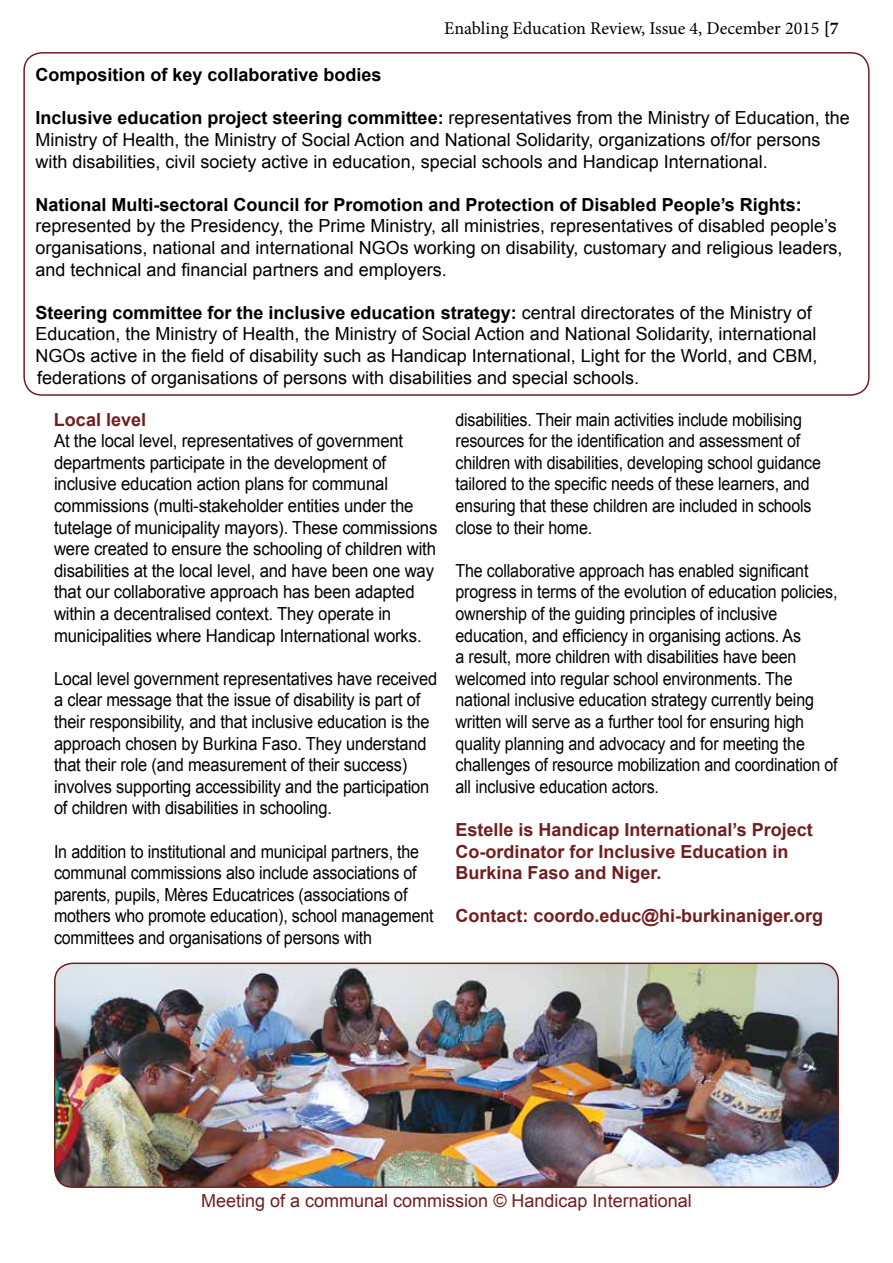
<style>
.page{position:relative;width:893px;height:1263px;background:#fff}
.page>*{position:absolute;margin:0;border:0;box-sizing:border-box;transform-origin:0 0}
.t1{font:18px/21.6px "Arial";letter-spacing:-.01em;color:#000;scale:.89 1}
.t2{font:18px/21.6px "Arial";letter-spacing:-.01em;color:#000}
.t3{font:18px/21.6px "Arial";letter-spacing:-.01em;color:#000;scale:.93 1}
.t4{font:18px/21.6px "Arial";letter-spacing:-.01em;color:#000;scale:.91 1}
.t5{font:700 18px/21.6px "Arial";color:#701e20}
.t6{font:700 18px "Arial";color:#000}
.t7{font:18px "Arial";color:#701e20}
.t8{font:18px "Minion Pro";color:#000}
.s1{font-weight:700}
</style>
<div class="page">
<div style="left:23px;top:52px;width:847px;height:344px;border:2px solid #701e20;border-radius:18px"></div>
<img style="left:55px;top:965px;width:783px;height:222px">
<div style="left:54px;top:962px;width:785px;height:226px;border:2px solid #701e20;border-radius:18px"></div>
<p class="t8" style="left:444px;top:17px;width:396px">Enabling Education Review, Issue 4, December 2015 <span class="s1">[7</span></p>
<p class="t6" style="left:36px;top:63px;width:348px">Composition of key collaborative bodies</p>
<p class="t2" style="left:36px;top:107px;width:816px"><span class="s1">Inclusive education project steering committee:</span> representatives from the Ministry of Education, the<br>Ministry of Health, the Ministry of Social Action and National Solidarity, organizations of/for persons with disabilities, civil society active in education, special schools and Handicap International.</p>
<p class="t6" style="left:36px;top:192px;width:768px">National Multi-sectoral Council for Promotion and Protection of Disabled People’s Rights:</p>
<p class="t2" style="left:36px;top:215px;width:809px">represented by the Presidency, the Prime Ministry, all ministries, representatives of disabled people’s organisations, national and international NGOs working on disability, customary and religious leaders, and technical and financial partners and employers.</p>
<p class="t2" style="left:36px;top:302px;width:784px"><span class="s1">Steering committee for the inclusive education strategy:</span> central directorates of the Ministry of Education, the Ministry of Health, the Ministry of Social Action and National Solidarity, international NGOs active in the field of disability such as Handicap International, Light for the World, and CBM, federations of organisations of persons with disabilities and special schools.</p>
<p class="t5" style="left:54px;top:409px;width:94px">Local level</p>
<p class="t3" style="left:54px;top:430px;width:414px">At the local level, representatives of government departments participate in the development of inclusive education action plans for communal commissions (multi-stakeholder entities under the tutelage of municipality mayors). These commissions were created to ensure the schooling of children with disabilities at the local level, and have been one way that our collaborative approach has been adapted within a decentralised context. They operate in municipalities where Handicap International works.</p>
<p class="t4" style="left:54px;top:668px;width:423px">Local level government representatives have received a clear message that the issue of disability is part of their responsibility, and that inclusive education is the approach chosen by Burkina Faso. They understand that their role (and measurement of their success) involves supporting accessibility and the participation of children with disabilities in schooling.</p>
<p class="t1" style="left:54px;top:841px;width:428px">In addition to institutional and municipal partners, the communal commissions also include associations of parents, pupils, Mères Educatrices (associations of mothers who promote education), school management committees and organisations of persons with</p>
<p class="t1" style="left:455px;top:409px;width:412px">disabilities. Their main activities include mobilising resources for the identification and assessment of children with disabilities, developing school guidance tailored to the specific needs of these learners, and ensuring that these children are included in schools close to their home.</p>
<p class="t1" style="left:455px;top:560px;width:431px">The collaborative approach has enabled significant progress in terms of the evolution of education policies, ownership of the guiding principles of inclusive education, and efficiency in organising actions. As<br>a result, more children with disabilities have been welcomed into regular school environments. The national inclusive education strategy currently being written will serve as a further tool for ensuring high quality planning and advocacy and for meeting the challenges of resource mobilization and coordination of all inclusive education actors.</p>
<p class="t5" style="left:455px;top:819px;width:359px">Estelle is Handicap International’s Project<br>Co-ordinator for Inclusive Education in<br>Burkina Faso and Niger.</p>
<p class="t5" style="left:455px;top:906px;width:369px">Contact: coordo.educ@hi-burkinaniger.org</p>
<p class="t7" style="left:201px;top:1189px;width:492px">Meeting of a communal commission © Handicap International</p>
</div>
